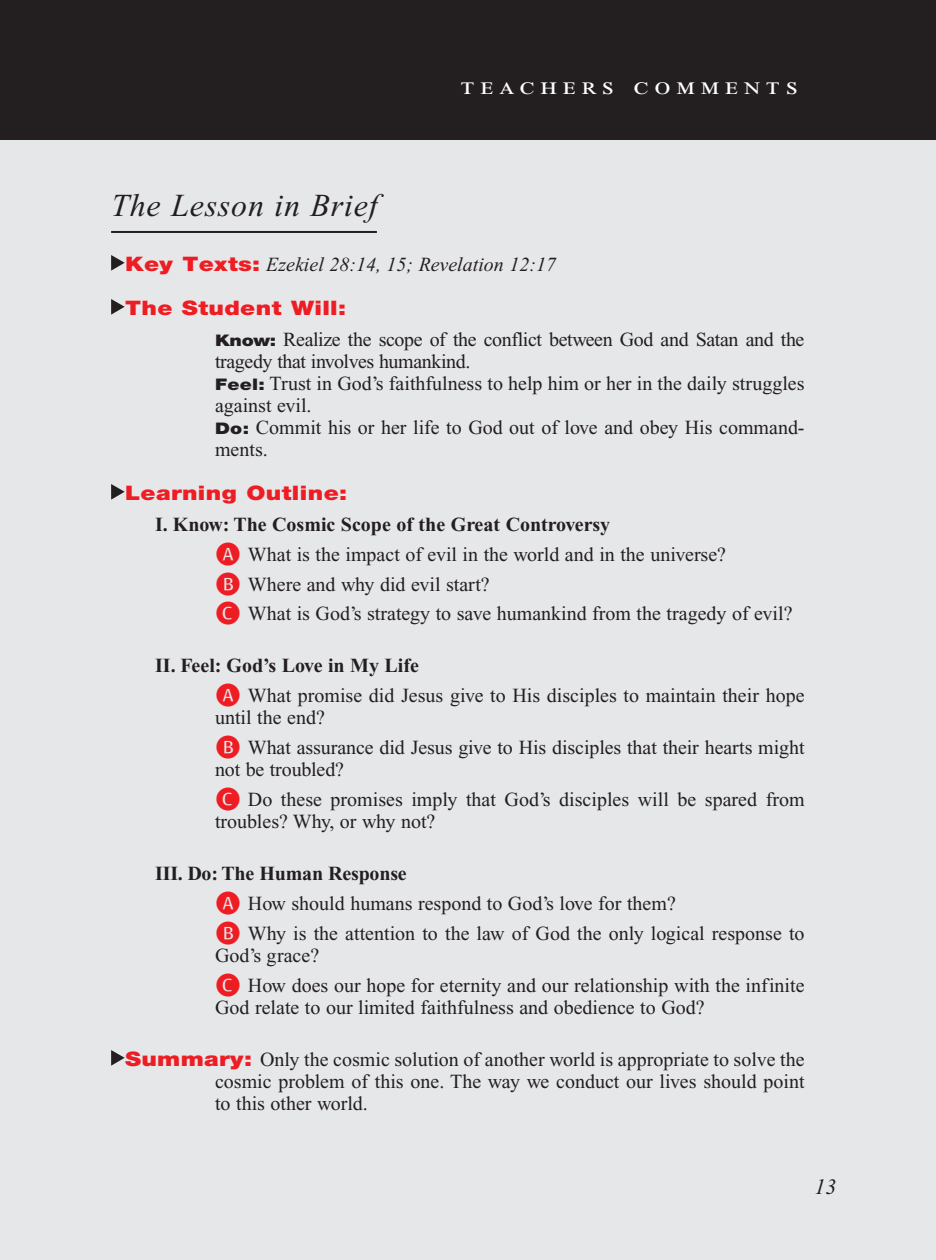
<style>
.page{position:relative;width:936px;height:1260px;background:#fff}
.page>*{position:absolute;margin:0;border:0;box-sizing:border-box;transform-origin:0 0}
.Main_Head_Teachers_C{font:italic 32px "Times New Roman PS Std";letter-spacing:.025em;color:#231f20}
.Teachers_Comments_He{font:24px "Times New Roman PS Std";letter-spacing:.2em;color:#fff;scale:1.2 1}
.PageNumbers{font:italic 22px "Times New Roman PS Std";color:#231f20}
.Bulleted_Points1{font:20px/22px "Times New Roman PS Std";color:#231f20}
.I_Have_to_Teach_Tomo{font:20px/22px "Times New Roman PS Std";color:#231f20;text-align:justify}
.Objectives_Body_Text{font:20px/22px "Times New Roman PS Std";color:#231f20}
.Roman_Numeral_Sub_He{font:700 20px "Times New Roman PS Std";color:#231f20}
.Objectives_Body_Text-2{font:20px/22px "Times New Roman PS Std";letter-spacing:-.02em;color:#231f20}
.T_Aim_bodyXindent{font:italic 20px "Times New Roman PS Std";color:#231f20}
.Roman_Numeral_Sub_He-2{font:900 20px "Helvetica Neue LT Std";letter-spacing:.015em;color:#ee1d23;scale:1.2 1}
.T_Aim_bodyXindent-2{font:900 20px "Helvetica Neue LT Std";letter-spacing:.015em;color:#ee1d23;scale:1.2 1}
.s1{font-family:"Helvetica Neue LT Std";font-weight:900;font-style:normal;color:#ee1d23}
.s2{font-family:"Helvetica Neue LT Std";font-weight:900;font-size:16px}
.s3{font-family:"Helvetica Neue LT Std";font-weight:900;color:#ee1d23}
</style>
<div class="page">
<div style="left:0;top:136px;width:936px;height:1124px;background:#e6e7e9"></div>
<hr style="left:111px;top:231px;width:266px;height:2px;background:#231f20">
<svg style="left:111px;top:255px;width:14px;height:16px"></svg>
<svg style="left:111px;top:299px;width:14px;height:16px"></svg>
<svg style="left:111px;top:484px;width:14px;height:16px"></svg>
<svg style="left:111px;top:1050px;width:14px;height:16px"></svg>
<div style="left:0;top:0;width:936px;height:140px;background:#231f20"></div>
<p class="Teachers_Comments_He" style="left:461px;top:73px;width:283px">teachers comments</p>
<p class="Main_Head_Teachers_C" style="left:111px;top:188px;width:268px">The Lesson in Brief</p>
<p class="T_Aim_bodyXindent" style="left:125px;top:253px;width:433px"><span class="s1">Key Texts:</span> Ezekiel 28:14, 15; Revelation 12:17</p>
<p class="T_Aim_bodyXindent-2" style="left:125px;top:296px;width:186px">The Student Will:</p>
<p class="Objectives_Body_Text-2" style="left:215px;top:328px;width:591px"><span class="s2">Know:</span> Realize the scope of the conflict between God and Satan and the tragedy that involves humankind.</p>
<p class="Objectives_Body_Text" style="left:215px;top:372px;width:591px"><span class="s2">Feel:</span> Trust in God’s faithfulness to help him or her in the daily struggles against evil.</p>
<p class="Objectives_Body_Text" style="left:215px;top:416px;width:591px"><span class="s2">Do:</span> Commit his or her life to God out of love and obey His command&shy;ments.</p>
<p class="Roman_Numeral_Sub_He-2" style="left:125px;top:481px;width:187px">Learning Outline:</p>
<p class="Roman_Numeral_Sub_He" style="left:155px;top:513px;width:456px">I. Know: The Cosmic Scope of the Great Controversy</p>
<p class="Bulleted_Points1" style="left:248px;top:543px;width:480px">What is the impact of evil in the world and in the universe?</p>
<p class="Bulleted_Points1" style="left:248px;top:573px;width:243px">Where and why did evil start?</p>
<p class="Bulleted_Points1" style="left:248px;top:603px;width:546px">What is God’s strategy to save humankind from the tragedy of evil?</p>
<p class="Roman_Numeral_Sub_He" style="left:155px;top:655px;width:265px">II. Feel: God’s Love in My Life</p>
<p class="Bulleted_Points1" style="left:215px;top:685px;width:591px;text-indent:33px">What promise did Jesus give to His disciples to maintain their hope until the end?</p>
<p class="Bulleted_Points1" style="left:215px;top:737px;width:591px;text-indent:33px">What assurance did Jesus give to His disciples that their hearts might not be troubled?</p>
<p class="Bulleted_Points1" style="left:215px;top:788px;width:588px;text-indent:33px">Do these promises imply that God’s disciples will be spared from troubles? Why, or why not?</p>
<p class="Roman_Numeral_Sub_He" style="left:155px;top:862px;width:253px">III. Do: The Human Response</p>
<p class="Bulleted_Points1" style="left:248px;top:892px;width:430px">How should humans respond to God’s love for them?</p>
<p class="Bulleted_Points1" style="left:215px;top:922px;width:591px;text-indent:33px">Why is the attention to the law of God the only logical response to<br>God’s grace?</p>
<p class="Bulleted_Points1" style="left:215px;top:974px;width:591px;text-indent:33px">How does our hope for eternity and our relationship with the infinite<br>God relate to our limited faithfulness and obedience to God?</p>
<p class="I_Have_to_Teach_Tomo" style="left:215px;top:1048px;width:591px;text-indent:-90px"><span class="s3">Summary:</span> Only the cosmic solution of another world is appropriate to solve the cosmic problem of this one. The way we conduct our lives should point to this other world.</p>
<p class="PageNumbers" style="left:815px;top:1175px;width:23px">13</p>
</div>
